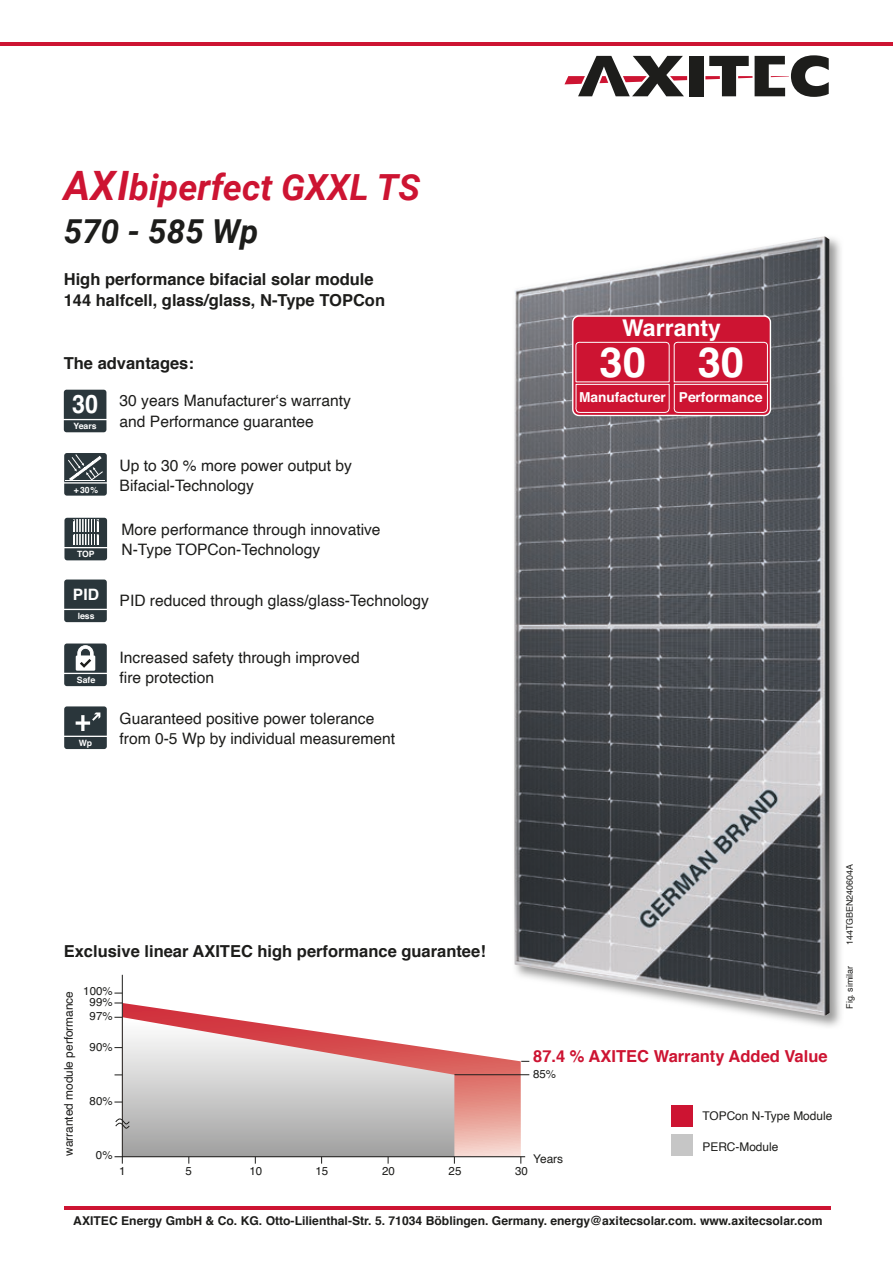
<style>
.page{position:relative;width:893px;height:1263px;background:#fff}
.page>*{position:absolute;margin:0;border:0;box-sizing:border-box;transform-origin:0 0}
.t1{font:700 41.7px "Helvetica";color:#fff}
.t2{font:italic 700 36px "Roboto";color:#cd1432}
.t3{font:italic 700 33px "Roboto";color:#1d1d1b}
.t4{font:700 25.65px "Helvetica";color:#fff;scale:.91 1}
.t5{font:700 23.1px "Helvetica";color:#fff}
.t6{font:700 16.5px/21px "Helvetica";color:#1d1d1b}
.t7{font:700 16.5px "Helvetica";color:#cd1432}
.t8{font:15.75px/20.2px "Helvetica";color:#1d1d1b}
.t9{font:700 15.6px "Helvetica";color:#fff}
.t10{font:700 13.65px "Helvetica";color:#fff}
.t11{font:700 12.15px "Helvetica";color:#1d1d1b}
.t12{font:12px "Helvetica";color:#1d1d1b}
.t13{font:11.55px/10.9px "Helvetica";color:#1d1d1b;text-align:center}
.t14{font:9px "Helvetica";color:#1d1d1b}
.t15{font:700 8.7px "Helvetica";color:#fff}
.s1{font-size:40.5px}
</style>
<div class="page">
<hr style="left:64px;top:1207px;width:767px;height:3px;background:#cd1432">
<hr style="left:0;top:43px;width:893px;height:3px;background:#cd1432">
<div style="left:689px;top:56px;width:14px;height:40px;background:#1d1d1b"></div>
<svg style="left:564px;top:56px;width:123px;height:40px"></svg>
<svg style="left:705px;top:55px;width:124px;height:42px"></svg>
<img style="left:764px;top:238px;width:77px;height:789px">
<img style="left:514px;top:236px;width:316px;height:780px">
<svg style="left:123px;top:1003px;width:398px;height:153px"></svg>
<hr style="left:454px;top:1074px;width:75px;height:1px;background:#1d1d1b">
<svg style="left:123px;top:1017px;width:331px;height:139px;background:#cebdbd"></svg>
<hr style="left:122px;top:975px;width:1px;height:188px;background:#1d1d1b">
<hr style="left:115px;top:1156px;width:410px;height:1px;background:#1d1d1b">
<svg style="left:115px;top:1118px;width:16px;height:11px"></svg>
<div style="left:671px;top:1105px;width:21px;height:21px;background:#cd1432"></div>
<div style="left:671px;top:1135px;width:21px;height:21px;background:#c6c6c6"></div>
<svg style="left:64px;top:453px;width:43px;height:43px;background:#515b5f"></svg>
<hr style="left:66px;top:481px;width:39px;height:1px;background:#fff">
<svg style="left:64px;top:706px;width:43px;height:43px;background:#434d51"></svg>
<svg style="left:64px;top:579px;width:43px;height:43px;background:#354045"></svg>
<svg style="left:64px;top:643px;width:43px;height:43px"></svg>
<svg style="left:64px;top:518px;width:43px;height:42px;background:#596266"></svg>
<svg style="left:64px;top:390px;width:42px;height:42px;background:#303c41"></svg>
<div style="left:573px;top:316px;width:197px;height:99px;background:#cd1432;border-radius:6px"></div>
<div style="left:572px;top:315px;width:199px;height:101px;border:1px solid #fff;border-radius:6px"></div>
<svg style="left:574px;top:341px;width:195px;height:74px"></svg>
<h2 class="t2" style="left:64px;top:162px;width:358px"><span class="s1">AXI</span>biperfect GXXL TS</h2>
<h3 class="t3" style="left:64px;top:208px;width:196px">570 - 585 Wp</h3>
<p class="t6" style="left:64px;top:269px;width:323px">High performance bifacial solar module<br>144 halfcell, glass/glass, N-Type TOPCon</p>
<p class="t6" style="left:64px;top:353px;width:132px">The advantages:</p>
<p class="t8" style="left:120px;top:391px;width:233px">30 years Manufacturer‘s warranty</p>
<h3 class="t4" style="left:72px;top:383px;width:30px">30</h3>
<p class="t15" style="left:74px;top:419px;width:25px">Years</p>
<p class="t8" style="left:120px;top:411px;width:196px">and Performance guarantee</p>
<p class="t15" style="left:74px;top:482px;width:26px">+ 30%</p>
<p class="t8" style="left:120px;top:455px;width:234px">Up to 30 % more power output by<br>Bifacial-Technology</p>
<p class="t8" style="left:121px;top:520px;width:261px">More performance through innovative</p>
<p class="t15" style="left:77px;top:547px;width:19px">TOP</p>
<p class="t8" style="left:121px;top:540px;width:200px">N-Type TOPCon-Technology</p>
<p class="t9" style="left:73px;top:582px;width:28px">PID</p>
<p class="t15" style="left:78px;top:609px;width:18px">less</p>
<p class="t15" style="left:77px;top:673px;width:20px">Safe</p>
<p class="t15" style="left:79px;top:736px;width:15px">Wp</p>
<p class="t8" style="left:120px;top:590px;width:311px">PID reduced through glass/glass-Technology</p>
<p class="t8" style="left:120px;top:648px;width:242px">Increased safety through improved fire protection</p>
<p class="t8" style="left:120px;top:708px;width:277px">Guaranteed positive power tolerance from 0-5 Wp by individual measurement</p>
<h3 class="t5" style="left:622px;top:309px;width:101px">Warranty</h3>
<h1 class="t1" style="left:599px;top:329px;width:48px">30</h1>
<p class="t10" style="left:579px;top:387px;width:88px">Manufacturer</p>
<h1 class="t1" style="left:698px;top:329px;width:48px">30</h1>
<p class="t10" style="left:679px;top:387px;width:85px">Performance</p>
<p class="t6" style="left:64px;top:941px;width:424px">Exclusive linear AXITEC high performance guarantee!</p>
<p class="t12" style="left:59px;top:1156px;width:167px;rotate:-90deg">warranted module performance</p>
<p class="t13" style="left:83px;top:986px;width:31px">100%<br>99%</p>
<p class="t13" style="left:90px;top:1041px;width:25px">90%</p>
<p class="t13" style="left:90px;top:1011px;width:25px">97%</p>
<p class="t13" style="left:90px;top:1096px;width:25px">80%</p>
<p class="t13" style="left:96px;top:1150px;width:18px">0%</p>
<p class="t13" style="left:119px;top:1166px;width:8px">1</p>
<p class="t13" style="left:186px;top:1166px;width:8px">5</p>
<p class="t13" style="left:249px;top:1166px;width:14px">10</p>
<p class="t13" style="left:315px;top:1166px;width:14px">15</p>
<p class="t13" style="left:382px;top:1166px;width:14px">20</p>
<p class="t13" style="left:449px;top:1166px;width:14px">25</p>
<p class="t14" style="left:843px;top:945px;width:83px;rotate:-90deg">144TGBEN240604A</p>
<p class="t14" style="left:843px;top:1009px;width:45px;rotate:-90deg">Fig. similar</p>
<p class="t7" style="left:533px;top:1043px;width:296px">87.4 % AXITEC Warranty Added Value</p>
<p class="t13" style="left:533px;top:1068px;width:25px">85%</p>
<p class="t12" style="left:533px;top:1149px;width:31px">Years</p>
<p class="t13" style="left:515px;top:1166px;width:14px">30</p>
<p class="t12" style="left:702px;top:1106px;width:131px">TOPCon N-Type Module</p>
<p class="t12" style="left:702px;top:1137px;width:77px">PERC-Module</p>
<p class="t11" style="left:73px;top:1211px;width:751px">AXITEC Energy GmbH &amp; Co. KG. Otto-Lilienthal-Str. 5. 71034 Böblingen. Germany. energy@axitecsolar.com. www.axitecsolar.com</p>
</div>
